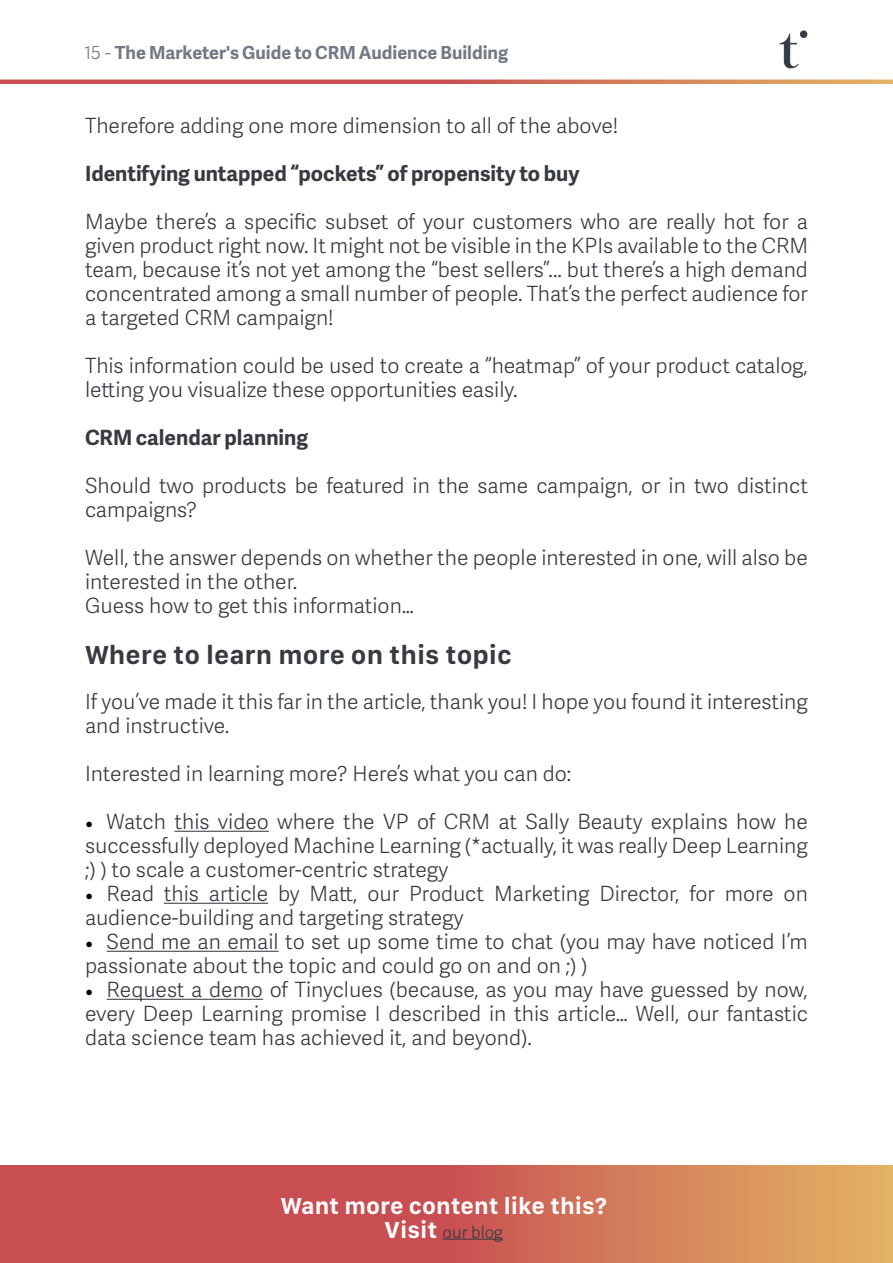
<style>
.page{position:relative;width:893px;height:1263px;background:#fff}
.page>*{position:absolute;margin:0;border:0;box-sizing:border-box;transform-origin:0 0}
.t1{font:700 27px "SF Compact Text";color:#373b41}
.t2{font:700 24px "SF Compact Text";color:#fff}
.t3{font:300 21px/24px "Adelle Sans";color:#373b41}
.t4{font:700 21px "Adelle Sans";color:#373b41}
.t5{font:700 18px "Adelle Sans";color:#737a84}
.t6{font:300 16.5px "Adelle Sans";color:#373b41}
.s1{font-weight:300}
.s2{font-family:"Minion Pro";font-weight:400;color:#000}
.s3{font-family:"SF Compact Text";font-weight:700;font-size:24px;color:#fff}
</style>
<div class="page">
<svg style="left:0;top:80px;width:893px;height:4px;background:#cf6956"></svg>
<img style="left:779px;top:31px;width:29px;height:37px">
<svg style="left:0;top:1165px;width:893px;height:98px;background:#cf6956"></svg>
<hr style="left:443px;top:1239px;width:60px;height:1px;background:#373b41">
<hr style="left:174px;top:831px;width:95px;height:1px;background:#373b41">
<hr style="left:164px;top:903px;width:104px;height:1px;background:#373b41">
<hr style="left:107px;top:951px;width:172px;height:1px;background:#373b41">
<hr style="left:107px;top:999px;width:156px;height:1px;background:#373b41">
<p class="t5" style="left:84px;top:40px;width:426px"><span class="s1">15 -</span> The Marketer's Guide to CRM Audience Building</p>
<p class="t3" style="left:85px;top:113px;width:535px">Therefore adding one more dimension to all of the above!</p>
<p class="t4" style="left:85px;top:158px;width:496px">Identifying untapped “pockets” of propensity to buy</p>
<p class="t3" style="left:85px;top:209px;width:724px;text-align:justify">Maybe there’s a specific subset of your customers who are really hot for a given product right now. It might not be visible in the KPIs available to the CRM team, because it’s not yet among the “best sellers”... but there’s a high demand concentrated among a small number of people. That’s the perfect audience for a targeted CRM campaign!</p>
<p class="t3" style="left:85px;top:353px;width:724px">This information could be used to create a “heatmap” of your product catalog, letting you visualize these opportunities easily.</p>
<p class="t4" style="left:85px;top:422px;width:225px">CRM calendar planning</p>
<p class="t3" style="left:85px;top:473px;width:724px">Should two products be featured in the same campaign, or in two distinct campaigns?</p>
<p class="t3" style="left:85px;top:545px;width:724px">Well, the answer depends on whether the people interested in one, will also be interested in the other.<br>Guess how to get this information…</p>
<p class="t1" style="left:85px;top:638px;width:428px">Where to learn more on this topic</p>
<p class="t3" style="left:85px;top:689px;width:724px">If you’ve made it this far in the article, thank you! I hope you found it interesting and instructive.</p>
<p class="t3" style="left:85px;top:761px;width:488px">Interested in learning more? Here’s what you can do:</p>
<p class="t3" style="left:85px;top:809px;width:724px;text-align:justify"><span class="s2">•</span> Watch this video where the VP of CRM at Sally Beauty explains how he successfully deployed Machine Learning (*actually, it was really Deep Learning ;) ) to scale a customer-centric strategy</p>
<p class="t3" style="left:85px;top:881px;width:724px"><span class="s2">•</span> Read this article by Matt, our Product Marketing Director, for more on audience-building and targeting strategy</p>
<p class="t3" style="left:85px;top:929px;width:724px"><span class="s2">•</span> Send me an email to set up some time to chat (you may have noticed I’m passionate about the topic and could go on and on ;) )</p>
<p class="t3" style="left:85px;top:977px;width:724px;text-align:justify"><span class="s2">•</span> Request a demo of Tinyclues (because, as you may have guessed by now, every Deep Learning promise I described in this article… Well, our fantastic data science team has achieved it, and beyond).</p>
<p class="t2" style="left:281px;top:1190px;width:328px">Want more content like this?</p>
<p class="t6" style="left:385px;top:1220px;width:120px"><span class="s3">Visit</span> our blog</p>
</div>
